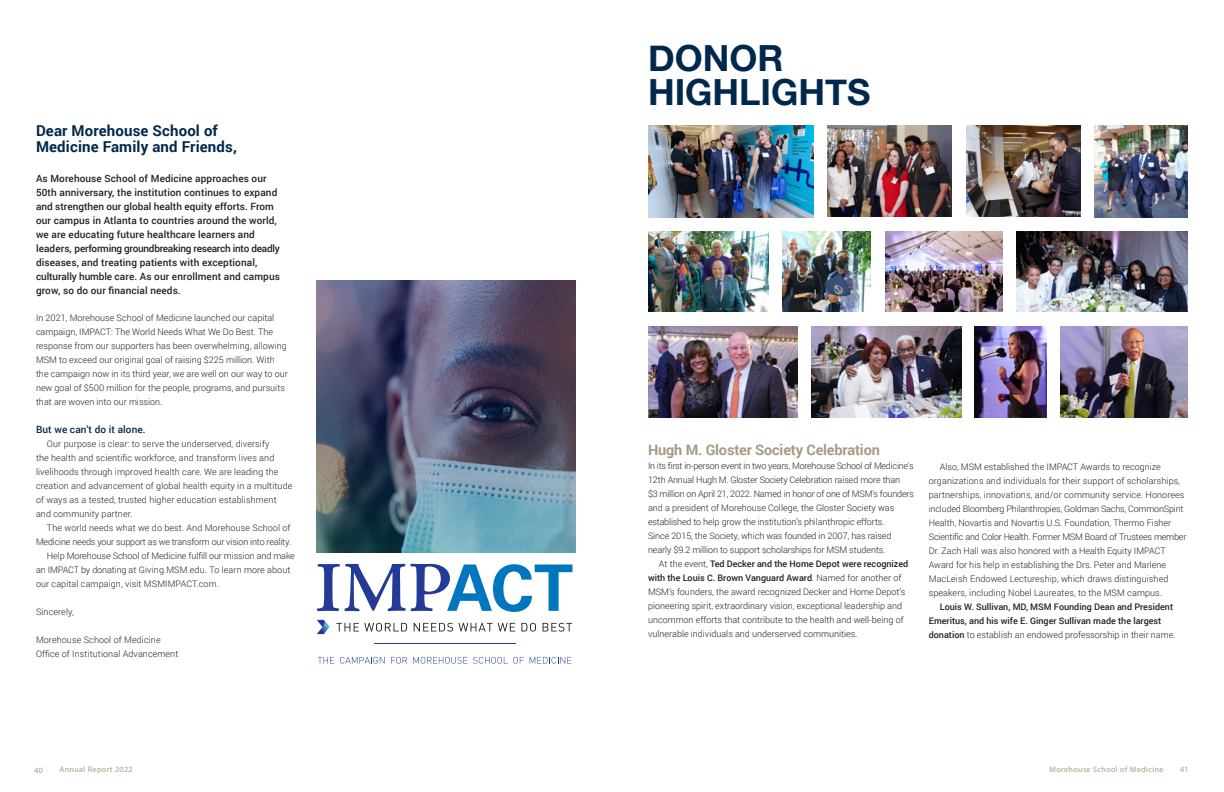
<style>
.page{position:relative;width:1224px;height:792px;background:#fff}
.page>*{position:absolute;margin:0;border:0;box-sizing:border-box;transform-origin:0 0}
.t1{font:700 36px "Helvetica Neue";color:#00284c}
.t2{font:700 15px "Roboto";letter-spacing:.01em;color:#00284c}
.t3{font:700 14.5px "Roboto";letter-spacing:-.01em;color:#a59b83}
.t4{font:500 10px/14px "Roboto";letter-spacing:.01em;color:#231f20}
.t5{font:500 10px "Roboto";letter-spacing:.01em;color:#00284c}
.t6{font:300 9px/14px "Roboto";color:#231f20}
.t7{font:500 9px/14px "Roboto";color:#231f20}
.t8{font:300 9px/14px "Roboto";letter-spacing:-.02em;color:#231f20;text-align:right}
.t9{font:8px "Myriad Pro";letter-spacing:.05em;color:#a59b83}
.s1{font-weight:500}
.s2{font-weight:300}
</style>
<div class="page">
<svg style="left:318px;top:657px;width:16px;height:7px"></svg>
<svg style="left:340px;top:657px;width:45px;height:7px"></svg>
<svg style="left:391px;top:657px;width:16px;height:7px"></svg>
<svg style="left:413px;top:657px;width:54px;height:7px"></svg>
<svg style="left:473px;top:657px;width:51px;height:7px"></svg>
<svg style="left:530px;top:657px;width:41px;height:7px"></svg>
<hr style="left:374px;top:643px;width:142px;height:1px;background:#233b96">
<svg style="left:336px;top:623px;width:71px;height:9px"></svg>
<svg style="left:414px;top:623px;width:101px;height:9px"></svg>
<svg style="left:521px;top:623px;width:15px;height:9px"></svg>
<svg style="left:543px;top:623px;width:29px;height:9px"></svg>
<svg style="left:317px;top:564px;width:255px;height:48px"></svg>
<svg style="left:317px;top:620px;width:12px;height:14px"></svg>
<img style="left:783px;top:231px;width:87px;height:81px">
<img style="left:648px;top:231px;width:121px;height:81px">
<img style="left:1094px;top:126px;width:94px;height:91px">
<img style="left:648px;top:126px;width:166px;height:91px">
<img style="left:885px;top:231px;width:118px;height:81px">
<img style="left:975px;top:327px;width:71px;height:91px">
<img style="left:648px;top:327px;width:149px;height:91px">
<img style="left:1060px;top:327px;width:128px;height:91px">
<img style="left:827px;top:126px;width:124px;height:91px">
<img style="left:1017px;top:231px;width:171px;height:81px">
<img style="left:966px;top:126px;width:114px;height:91px">
<img style="left:811px;top:327px;width:150px;height:91px">
<img style="left:317px;top:280px;width:259px;height:273px">
<p class="t2" style="left:36px;top:121px;width:183px">Dear Morehouse School of</p>
<p class="t2" style="left:36px;top:137px;width:202px">Medicine Family and Friends,</p>
<p class="t4" style="left:36px;top:171px;width:246px">As Morehouse School of Medicine approaches our 50th anniversary, the institution continues to expand and strengthen our global health equity efforts. From our campus in Atlanta to countries around the world, we are educating future healthcare learners and leaders, performing groundbreaking research into deadly diseases, and treating patients with exceptional, culturally humble care. As our enrollment and campus grow, so do our financial needs.</p>
<p class="t6" style="left:36px;top:310px;width:253px">In 2021, Morehouse School of Medicine launched our capital campaign, IMPACT: The World Needs What We Do Best. The response from our supporters has been overwhelming, allowing MSM to exceed our original goal of raising $225 million. With the campaign now in its third year, we are well on our way to our new goal of $500 million for the people, programs, and pursuits that are woven into our mission.</p>
<p class="t5" style="left:36px;top:422px;width:111px">But we can’t do it alone.</p>
<p class="t6" style="left:36px;top:436px;width:258px;text-indent:11px">Our purpose is clear: to serve the underserved, diversify<br>the health and scientific workforce, and transform lives and livelihoods through improved health care. We are leading the creation and advancement of global health equity in a multitude of ways as a tested, trusted higher education establishment and community partner.</p>
<p class="t8" style="left:36px;top:520px;width:256px">The world needs what we do best. And Morehouse School of<br>Medicine needs your support as we transform our vision into reality.</p>
<p class="t6" style="left:36px;top:548px;width:260px;text-indent:11px">Help Morehouse School of Medicine fulfill our mission and make an IMPACT by donating at Giving.MSM.edu. To learn more about our capital campaign, visit MSMIMPACT.com.</p>
<p class="t6" style="left:36px;top:604px;width:39px">Sincerely,</p>
<p class="t6" style="left:36px;top:632px;width:144px">Morehouse School of Medicine<br>Office of Institutional Advancement</p>
<p class="t1" style="left:648px;top:30px;width:137px">DONOR</p>
<p class="t1" style="left:648px;top:64px;width:224px">HIGHLIGHTS</p>
<p class="t3" style="left:648px;top:440px;width:233px">Hugh M. Gloster Society Celebration</p>
<p class="t6" style="left:648px;top:459px;width:267px">In its first in-person event in two years, Morehouse School of Medicine’s 12th Annual Hugh M. Gloster Society Celebration raised more than<br>$3 million on April 21, 2022. Named in honor of one of MSM’s founders and a president of Morehouse College, the Gloster Society was established to help grow the institution’s philanthropic efforts.<br>Since 2015, the Society, which was founded in 2007, has raised nearly $9.2 million to support scholarships for MSM students.</p>
<p class="t6" style="left:648px;top:557px;width:262px;text-indent:11px">At the event, <span class="s1">Ted Decker and the Home Depot were recognized with the Louis C. Brown Vanguard Award</span>. Named for another of MSM’s founders, the award recognized Decker and Home Depot’s pioneering spirit, extraordinary vision, exceptional leadership and uncommon efforts that contribute to the health and well-being of vulnerable individuals and underserved communities.</p>
<p class="t6" style="left:929px;top:459px;width:257px;text-indent:11px">Also, MSM established the IMPACT Awards to recognize organizations and individuals for their support of scholarships, partnerships, innovations, and/or community service. Honorees included Bloomberg Philanthropies, Goldman Sachs, CommonSpirit Health, Novartis and Novartis U.S. Foundation, Thermo Fisher</p>
<p class="t6" style="left:929px;top:529px;width:259px">Scientific and Color Health. Former MSM Board of Trustees member<br>Dr. Zach Hall was also honored with a Health Equity IMPACT<br>Award for his help in establishing the Drs. Peter and Marlene</p>
<p class="t6" style="left:929px;top:571px;width:241px">MacLeish Endowed Lectureship, which draws distinguished speakers, including Nobel Laureates, to the MSM campus.</p>
<p class="t7" style="left:929px;top:599px;width:248px;text-indent:11px">Louis W. Sullivan, MD, MSM Founding Dean and President<br>Emeritus, and his wife E. Ginger Sullivan made the largest donation <span class="s2">to establish an endowed professorship in their name.</span></p>
<p class="t9" style="left:35px;top:765px;width:10px">40</p>
<p class="t9" style="left:60px;top:765px;width:75px">Annual Report 2022</p>
<p class="t9" style="left:1050px;top:765px;width:115px">Morehouse School of Medicine</p>
<p class="t9" style="left:1180px;top:764px;width:10px">41</p>
</div>
